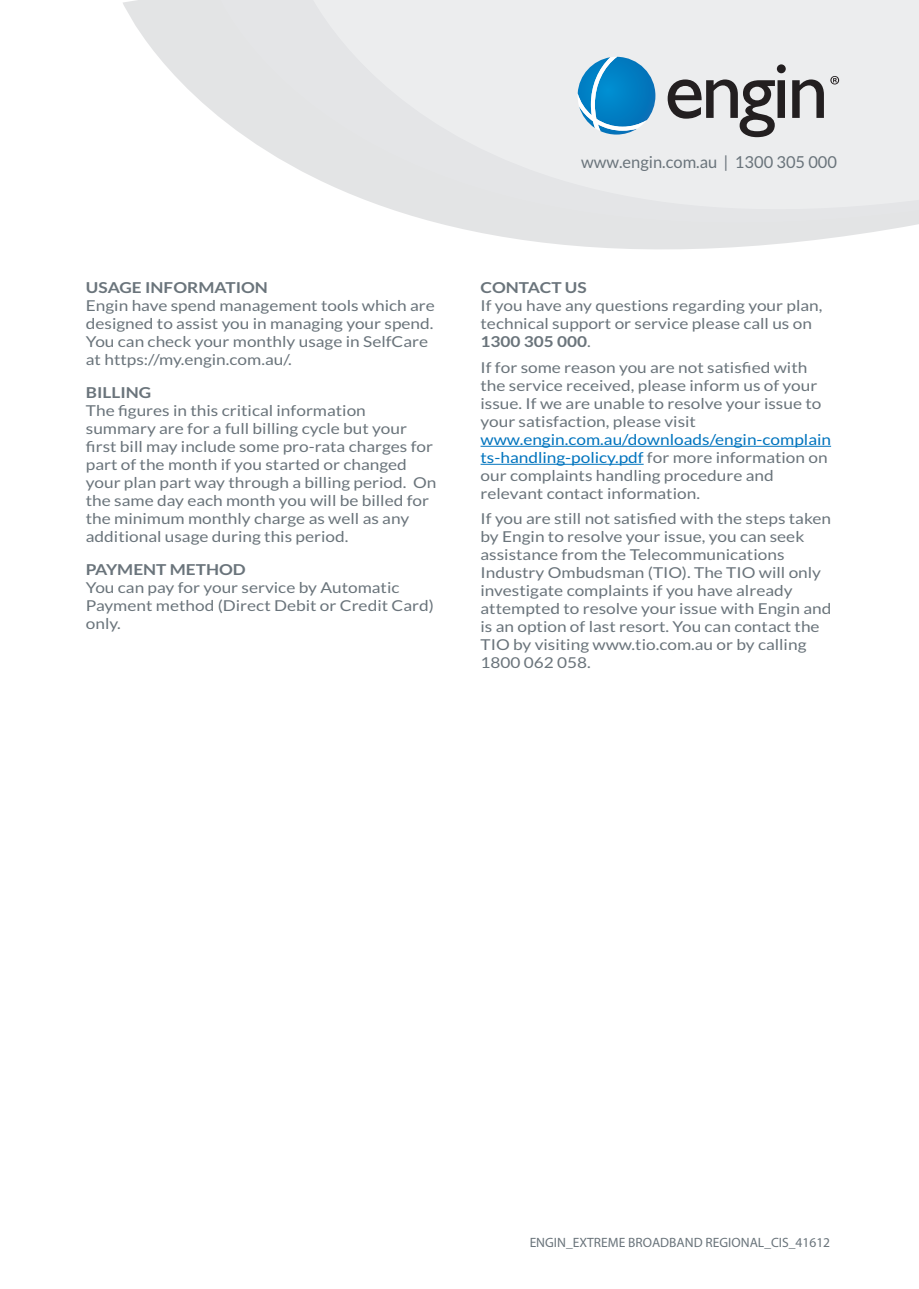
<style>
.page{position:relative;width:919px;height:1289px;background:#fff}
.page>*{position:absolute;margin:0;border:0;box-sizing:border-box;transform-origin:0 0}
.t1{font:16.5px "Lato";color:#6a747b}
.t2{font:15px/18px "Lato";color:#6a747b;scale:1.15 1}
.t3{font:700 15px "Lato";color:#6a747b;scale:1.15 1}
.t4{font:13.5px "Myriad Pro";color:#6a747b}
.s1{font-weight:700}
.s2{color:#0074be}
</style>
<div class="page">
<hr style="left:480px;top:446px;width:351px;height:1px;background:#0074be">
<hr style="left:480px;top:464px;width:163px;height:1px;background:#0074be">
<svg style="left:123px;top:0;width:795px;height:249px"></svg>
<svg style="left:215px;top:0;width:703px;height:222px;fill:#e4e5e7"></svg>
<svg style="left:300px;top:0;width:618px;height:209px;background:#eaebec"></svg>
<svg style="left:667px;top:64px;width:118px;height:73px;background:#adacad"></svg>
<svg style="left:792px;top:79px;width:31px;height:39px"></svg>
<svg style="left:577px;top:57px;width:78px;height:78px;background:#4fa3d2"></svg>
<svg style="left:830px;top:76px;width:9px;height:8px"></svg>
<p class="t3" style="left:86px;top:279px;width:160px">USAGE INFORMATION</p>
<p class="t2" style="left:86px;top:297px;width:305px">Engin have spend management tools which are designed to assist you in managing your spend.<br>You can check your monthly usage in SelfCare at https://my.engin.com.au/.</p>
<p class="t3" style="left:86px;top:384px;width:58px">BILLING</p>
<p class="t2" style="left:86px;top:402px;width:306px">The figures in this critical information summary are for a full billing cycle but your first bill may include some pro-rata charges for part of the month if you started or changed your plan part way through a billing period. On the same day each month you will be billed for the minimum monthly charge as well as any additional usage during this period.</p>
<p class="t3" style="left:86px;top:561px;width:140px">PAYMENT METHOD</p>
<p class="t2" style="left:86px;top:579px;width:304px">You can pay for your service by Automatic<br>Payment method (Direct Debit or Credit Card) only.</p>
<p class="t1" style="left:581px;top:153px;width:257px">www.engin.com.au | 1300 305 000</p>
<p class="t3" style="left:480px;top:279px;width:94px">CONTACT US</p>
<p class="t2" style="left:480px;top:297px;width:299px">If you have any questions regarding your plan, technical support or service please call us on<br><span class="s1">1300 305 000</span>.</p>
<p class="t2" style="left:480px;top:358px;width:298px">If for some reason you are not satisfied with the service received, please inform us of your issue. If we are unable to resolve your issue to your satisfaction, please visit</p>
<p class="t2" style="left:480px;top:430px;width:306px"><span class="s2">www.engin.com.au/downloads/engin-complain ts-handling-policy.pdf</span> for more information on our complaints handling procedure and relevant contact information.</p>
<p class="t2" style="left:480px;top:510px;width:306px">If you are still not satisfied with the steps taken by Engin to resolve your issue, you can seek assistance from the Telecommunications Industry Ombudsman (TIO). The TIO will only investigate complaints if you have already attempted to resolve your issue with Engin and is an option of last resort. You can contact the TIO by visiting www.tio.com.au or by calling 1800 062 058.</p>
<p class="t4" style="left:529px;top:1234px;width:302px">ENGIN_EXTREME BROADBAND REGIONAL_CIS_41612</p>
</div>
